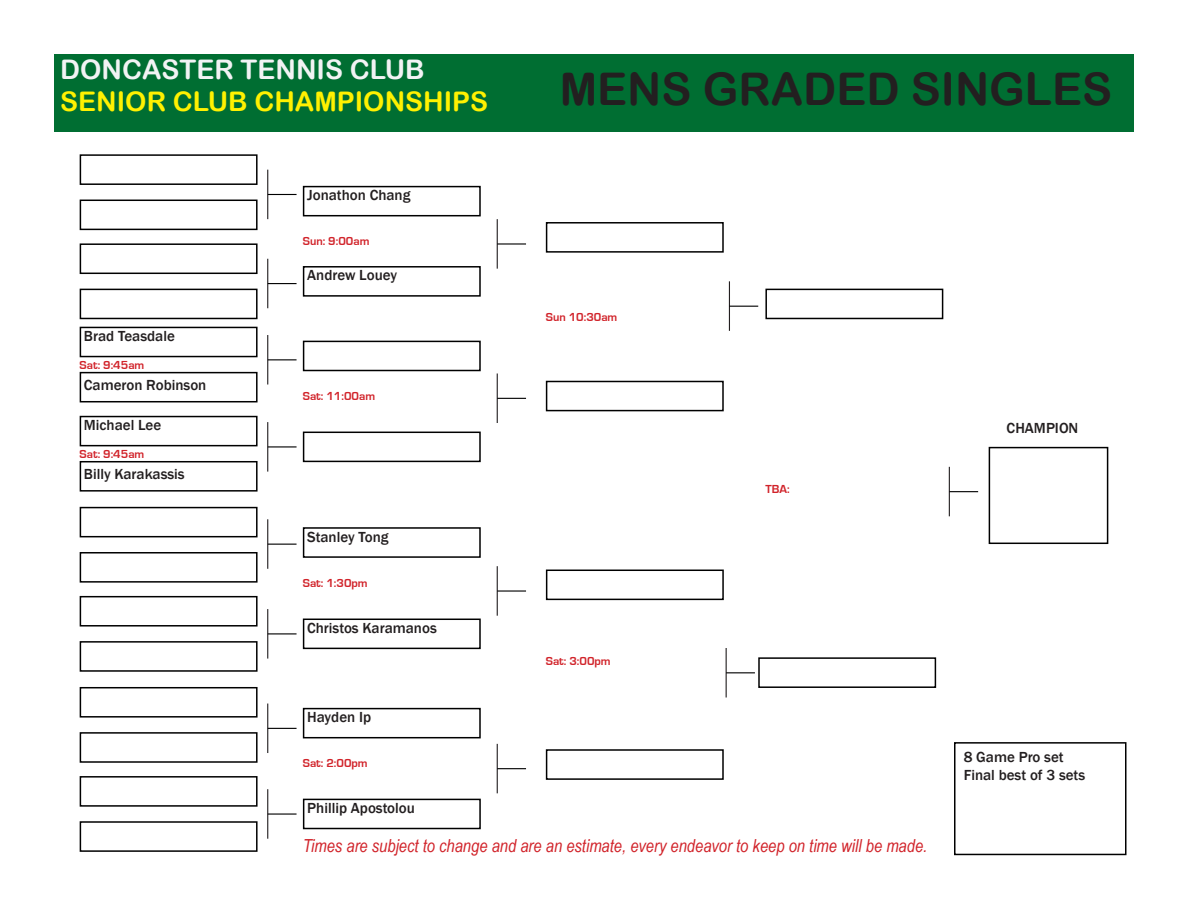
<style>
.page{position:relative;width:1188px;height:918px;background:#fff}
.page>*{position:absolute;margin:0;border:0;box-sizing:border-box;transform-origin:0 0}
.t1{font:45px "Arial Rounded MT Bold";color:#231f20}
.t2{font:27px "Arial Rounded MT Bold";color:#fff101}
.t3{font:27px "Arial Rounded MT Bold";color:#f2f3f4}
.t4{font:italic 18px "Arial Narrow";color:#d1232a}
.t5{font:500 15px/18px "Franklin Gothic";color:#231f20}
.t6{font:700 12px "Eurostile";color:#d1232a}
</style>
<div class="page">
<div style="left:54px;top:54px;width:1080px;height:77px;background:#006e32"></div>
<div style="left:80px;top:154px;width:178px;height:31px;border:2px solid #000"></div>
<div style="left:80px;top:200px;width:178px;height:30px;border:2px solid #000"></div>
<div style="left:80px;top:243px;width:178px;height:31px;border:2px solid #000"></div>
<div style="left:80px;top:289px;width:178px;height:30px;border:2px solid #000"></div>
<div style="left:80px;top:327px;width:178px;height:30px;border:2px solid #000"></div>
<div style="left:80px;top:372px;width:178px;height:30px;border:2px solid #000"></div>
<div style="left:80px;top:416px;width:178px;height:30px;border:2px solid #000"></div>
<div style="left:80px;top:461px;width:178px;height:31px;border:2px solid #000"></div>
<div style="left:80px;top:507px;width:178px;height:30px;border:2px solid #000"></div>
<div style="left:80px;top:552px;width:178px;height:31px;border:2px solid #000"></div>
<div style="left:80px;top:596px;width:178px;height:31px;border:2px solid #000"></div>
<div style="left:80px;top:641px;width:178px;height:31px;border:2px solid #000"></div>
<div style="left:80px;top:687px;width:178px;height:31px;border:2px solid #000"></div>
<div style="left:80px;top:732px;width:178px;height:31px;border:2px solid #000"></div>
<div style="left:80px;top:776px;width:178px;height:31px;border:2px solid #000"></div>
<div style="left:80px;top:821px;width:178px;height:31px;border:2px solid #000"></div>
<div style="left:303px;top:186px;width:178px;height:30px;border:2px solid #000"></div>
<div style="left:303px;top:266px;width:178px;height:31px;border:2px solid #000"></div>
<div style="left:303px;top:341px;width:178px;height:30px;border:2px solid #000"></div>
<div style="left:303px;top:432px;width:178px;height:30px;border:2px solid #000"></div>
<div style="left:303px;top:708px;width:178px;height:30px;border:2px solid #000"></div>
<div style="left:303px;top:799px;width:178px;height:30px;border:2px solid #000"></div>
<div style="left:303px;top:527px;width:178px;height:31px;border:2px solid #000"></div>
<div style="left:303px;top:619px;width:178px;height:30px;border:2px solid #000"></div>
<div style="left:546px;top:222px;width:178px;height:31px;border:2px solid #000"></div>
<div style="left:546px;top:381px;width:178px;height:30px;border:2px solid #000"></div>
<div style="left:546px;top:570px;width:178px;height:30px;border:2px solid #000"></div>
<div style="left:546px;top:749px;width:178px;height:31px;border:2px solid #000"></div>
<div style="left:989px;top:447px;width:119px;height:97px;border:2px solid #000"></div>
<div style="left:758px;top:657px;width:178px;height:31px;border:2px solid #000"></div>
<div style="left:765px;top:289px;width:178px;height:30px;border:2px solid #000"></div>
<hr style="left:267px;top:170px;width:1px;height:49px;background:#231f20">
<svg style="left:268px;top:194px;width:29px;height:1px"></svg>
<hr style="left:267px;top:259px;width:1px;height:49px;background:#231f20">
<svg style="left:268px;top:283px;width:29px;height:1px"></svg>
<hr style="left:267px;top:335px;width:1px;height:50px;background:#231f20">
<svg style="left:268px;top:359px;width:29px;height:1px"></svg>
<hr style="left:267px;top:422px;width:1px;height:50px;background:#231f20">
<hr style="left:268px;top:446px;width:29px;height:2px;background:#000">
<hr style="left:267px;top:789px;width:1px;height:50px;background:#231f20">
<hr style="left:268px;top:813px;width:29px;height:2px;background:#000">
<hr style="left:267px;top:704px;width:1px;height:49px;background:#231f20">
<svg style="left:268px;top:728px;width:29px;height:1px"></svg>
<hr style="left:267px;top:609px;width:1px;height:50px;background:#231f20">
<svg style="left:268px;top:633px;width:29px;height:1px"></svg>
<hr style="left:267px;top:519px;width:1px;height:50px;background:#231f20">
<svg style="left:268px;top:544px;width:29px;height:1px"></svg>
<hr style="left:497px;top:219px;width:1px;height:50px;background:#231f20">
<hr style="left:497px;top:243px;width:29px;height:2px;background:#000">
<hr style="left:726px;top:648px;width:1px;height:50px;background:#231f20">
<svg style="left:727px;top:672px;width:28px;height:1px"></svg>
<hr style="left:729px;top:281px;width:1px;height:50px;background:#231f20">
<svg style="left:729px;top:306px;width:29px;height:1px"></svg>
<hr style="left:497px;top:744px;width:1px;height:49px;background:#231f20">
<svg style="left:498px;top:768px;width:28px;height:1px"></svg>
<hr style="left:497px;top:374px;width:1px;height:49px;background:#231f20">
<svg style="left:497px;top:398px;width:29px;height:1px"></svg>
<hr style="left:497px;top:566px;width:1px;height:50px;background:#231f20">
<hr style="left:497px;top:590px;width:29px;height:2px;background:#000">
<hr style="left:949px;top:467px;width:1px;height:49px;background:#231f20">
<svg style="left:949px;top:491px;width:29px;height:1px"></svg>
<div style="left:954px;top:742px;width:172px;height:113px;border:2px solid #000"></div>
<h2 class="t3" style="left:60px;top:54px;width:366px">DONCASTER TENNIS CLUB</h2>
<h2 class="t2" style="left:60px;top:86px;width:429px">SENIOR CLUB CHAMPIONSHIPS</h2>
<p class="t5" style="left:307px;top:186px;width:105px">Jonathon Chang</p>
<p class="t6" style="left:303px;top:235px;width:68px">Sun: 9:00am</p>
<p class="t5" style="left:84px;top:327px;width:92px">Brad Teasdale</p>
<p class="t6" style="left:80px;top:358px;width:66px">Sat: 9:45am</p>
<p class="t5" style="left:84px;top:376px;width:124px">Cameron Robinson</p>
<p class="t5" style="left:84px;top:416px;width:79px">Michael Lee</p>
<p class="t6" style="left:80px;top:447px;width:66px">Sat: 9:45am</p>
<p class="t5" style="left:84px;top:465px;width:102px">Billy Karakassis</p>
<p class="t5" style="left:307px;top:266px;width:91px">Andrew Louey</p>
<p class="t6" style="left:303px;top:390px;width:74px">Sat: 11:00am</p>
<p class="t5" style="left:307px;top:528px;width:83px">Stanley Tong</p>
<p class="t6" style="left:303px;top:576px;width:66px">Sat: 1:30pm</p>
<p class="t5" style="left:307px;top:619px;width:131px">Christos Karamanos</p>
<p class="t5" style="left:307px;top:708px;width:66px">Hayden Ip</p>
<p class="t6" style="left:303px;top:757px;width:66px">Sat: 2:00pm</p>
<p class="t5" style="left:307px;top:799px;width:109px">Phillip Apostolou</p>
<h1 class="t1" style="left:560px;top:62px;width:554px">MENS GRADED SINGLES</h1>
<p class="t6" style="left:546px;top:311px;width:73px">Sun 10:30am</p>
<p class="t6" style="left:546px;top:655px;width:66px">Sat: 3:00pm</p>
<p class="t6" style="left:765px;top:483px;width:26px">TBA:</p>
<p class="t5" style="left:1007px;top:419px;width:73px">CHAMPION</p>
<p class="t5" style="left:964px;top:748px;width:123px">8 Game Pro set<br>Final best of 3 sets</p>
<p class="t4" style="left:303px;top:833px;width:626px">Times are subject to change and are an estimate, every endeavor to keep on time will be made.</p>
</div>
